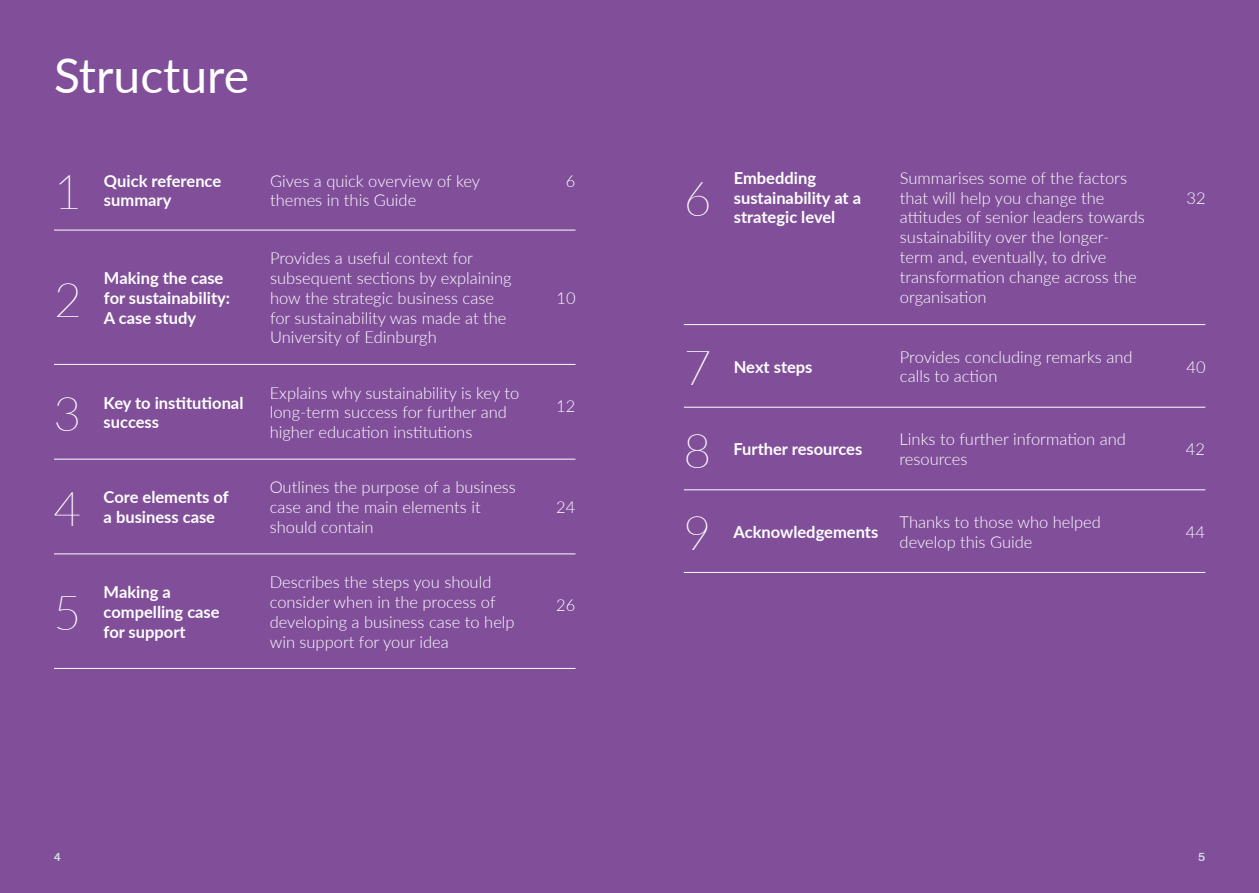
<style>
.page{position:relative;width:1259px;height:893px;background:#814f9a}
.page>*{position:absolute;margin:0;border:0;box-sizing:border-box;transform-origin:0 0}
.t1{font:48px "Lato";color:#fff}
.t2{font:100 48px "Lato";color:#fff}
.t3{font:300 16.5px/19.8px "Lato";color:#fff}
.t4{font:700 16.5px/19.8px "Lato";color:#fff}
.t5{font:12px "Swiss 721 BT";color:#cfd5dd}
</style>
<div class="page">
<hr style="left:54px;top:230px;width:521px;height:1px;background:#fff">
<hr style="left:54px;top:364px;width:521px;height:1px;background:#fff">
<hr style="left:54px;top:459px;width:521px;height:1px;background:#fff">
<hr style="left:54px;top:553px;width:521px;height:1px;background:#fff">
<hr style="left:54px;top:668px;width:521px;height:1px;background:#fff">
<hr style="left:684px;top:324px;width:521px;height:1px;background:#fff">
<hr style="left:684px;top:407px;width:521px;height:1px;background:#fff">
<hr style="left:684px;top:572px;width:521px;height:1px;background:#fff">
<hr style="left:684px;top:489px;width:521px;height:1px;background:#fff">
<h1 class="t1" style="left:54px;top:41px;width:197px">Structure</h1>
<h1 class="t2" style="left:54px;top:159px;width:29px">1</h1>
<p class="t4" style="left:104px;top:170px;width:119px">Quick reference</p>
<p class="t3" style="left:566px;top:170px;width:11px">6</p>
<p class="t4" style="left:104px;top:190px;width:69px">summary</p>
<p class="t3" style="left:270px;top:170px;width:211px">Gives a quick overview of key</p>
<p class="t3" style="left:270px;top:190px;width:148px">themes in this Guide</p>
<p class="t3" style="left:270px;top:248px;width:243px">Provides a useful context for subsequent sections by explaining how the strategic business case for sustainability was made at the<br>University of Edinburgh</p>
<p class="t4" style="left:104px;top:267px;width:128px">Making the case for sustainability:<br>A case study</p>
<h1 class="t2" style="left:54px;top:267px;width:29px">2</h1>
<p class="t3" style="left:556px;top:287px;width:21px">10</p>
<h1 class="t2" style="left:54px;top:381px;width:29px">3</h1>
<h1 class="t2" style="left:54px;top:476px;width:29px">4</h1>
<p class="t4" style="left:104px;top:392px;width:141px">Key to institutional success</p>
<p class="t3" style="left:270px;top:382px;width:251px">Explains why sustainability is key to long-term success for further and</p>
<p class="t3" style="left:270px;top:422px;width:204px">higher education institutions</p>
<p class="t4" style="left:104px;top:487px;width:127px">Core elements of a business case</p>
<p class="t3" style="left:270px;top:477px;width:248px">Outlines the purpose of a business case and the main elements it</p>
<p class="t3" style="left:270px;top:517px;width:105px">should contain</p>
<p class="t3" style="left:556px;top:395px;width:21px">12</p>
<p class="t3" style="left:556px;top:497px;width:21px">24</p>
<p class="t4" style="left:104px;top:581px;width:118px">Making a compelling case for support</p>
<p class="t3" style="left:270px;top:572px;width:246px">Describes the steps you should consider when in the process of developing a business case to help win support for your idea</p>
<h1 class="t2" style="left:54px;top:580px;width:29px">5</h1>
<p class="t3" style="left:556px;top:595px;width:21px">26</p>
<p class="t4" style="left:734px;top:167px;width:129px">Embedding sustainability at a strategic level</p>
<p class="t3" style="left:900px;top:167px;width:246px">Summarises some of the factors that will help you change the attitudes of senior leaders towards sustainability over the longer&shy;term and, eventually, to drive transformation change across the organisation</p>
<h1 class="t2" style="left:684px;top:166px;width:29px">6</h1>
<p class="t3" style="left:1186px;top:187px;width:21px">32</p>
<h1 class="t2" style="left:684px;top:335px;width:29px">7</h1>
<p class="t4" style="left:734px;top:356px;width:80px">Next steps</p>
<p class="t3" style="left:900px;top:346px;width:234px">Provides concluding remarks and</p>
<p class="t3" style="left:900px;top:366px;width:99px">calls to action</p>
<p class="t3" style="left:1186px;top:356px;width:21px">40</p>
<h1 class="t2" style="left:683px;top:418px;width:29px">8</h1>
<p class="t4" style="left:733px;top:438px;width:130px">Further resources</p>
<p class="t3" style="left:899px;top:429px;width:228px">Links to further information and</p>
<p class="t3" style="left:899px;top:449px;width:69px">resources</p>
<p class="t3" style="left:1186px;top:439px;width:21px">42</p>
<h1 class="t2" style="left:683px;top:500px;width:29px">9</h1>
<p class="t4" style="left:733px;top:521px;width:146px">Acknowledgements</p>
<p class="t3" style="left:899px;top:511px;width:203px">Thanks to those who helped</p>
<p class="t3" style="left:899px;top:531px;width:134px">develop this Guide</p>
<p class="t3" style="left:1186px;top:521px;width:21px">44</p>
<p class="t5" style="left:54px;top:849px;width:8px">4</p>
<p class="t5" style="left:1198px;top:849px;width:8px">5</p>
</div>
